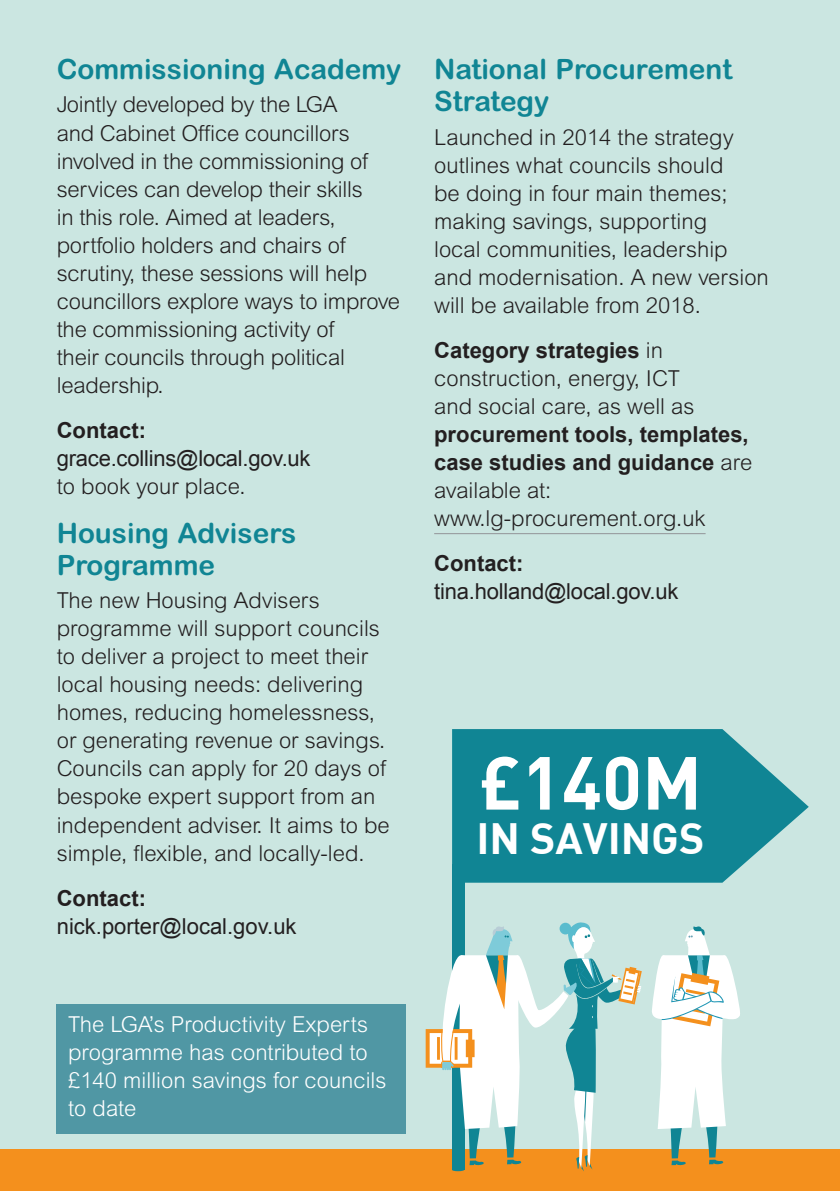
<style>
.page{position:relative;width:840px;height:1191px;background:#fff}
.page>*{position:absolute;margin:0;border:0;box-sizing:border-box;transform-origin:0 0}
.t1{font:73.8px "DIN Bold";color:#fff}
.t2{font:42.8px "DIN Bold";color:#fff}
.t3{font:700 28px/32px "Arial Rounded MT";color:#108594}
.t4{font:300 22px/28px "Arial MT Std";color:#231f20}
.t5{font:700 22px/28px "Arial";color:#231f20}
.t6{font:300 22px/28px "Arial MT Std";color:#fff}
.t7{font:22px "Arial";letter-spacing:-.01em;color:#231f20}
.s1{font-family:"Arial MT Std";font-weight:300}
</style>
<div class="page">
<div style="left:0;top:0;width:839px;height:1191px;background:#cbe6e1"></div>
<hr style="left:434px;top:533px;width:271px;height:1px;background:#939598">
<div style="left:0;top:1149px;width:839px;height:42px;background:#f4901d"></div>
<div style="left:57px;top:1004px;width:348px;height:130px;background:#5097a4"></div>
<div style="left:452px;top:864px;width:12px;height:306px;background:#108594"></div>
<svg style="left:452px;top:729px;width:356px;height:153px;background:#26909d"></svg>
<div style="left:425px;top:1029px;width:47px;height:38px;background:#f4901d"></div>
<div style="left:429px;top:1033px;width:39px;height:30px;background:#fff"></div>
<hr style="left:437px;top:1037px;width:2px;height:22px;background:#f4901d">
<svg style="left:438px;top:921px;width:203px;height:250px"></svg>
<svg style="left:652px;top:926px;width:88px;height:239px"></svg>
<p class="t3" style="left:57px;top:53px;width:346px">Commissioning Academy</p>
<p class="t4" style="left:57px;top:91px;width:344px">Jointly developed by the LGA<br>and Cabinet Office councillors involved in the commissioning of services can develop their skills<br>in this role. Aimed at leaders, portfolio holders and chairs of scrutiny, these sessions will help councillors explore ways to improve the commissioning activity of<br>their councils through political leadership.</p>
<p class="t5" style="left:57px;top:416px;width:91px">Contact:</p>
<p class="t7" style="left:57px;top:443px;width:255px">grace.collins@local.gov.uk</p>
<p class="t4" style="left:57px;top:472px;width:190px">to book your place.</p>
<p class="t3" style="left:57px;top:516px;width:241px">Housing Advisers<br>Programme</p>
<p class="t4" style="left:57px;top:586px;width:334px">The new Housing Advisers programme will support councils to deliver a project to meet their local housing needs: delivering homes, reducing homelessness, or generating revenue or savings.<br>Councils can apply for 20 days of bespoke expert support from an independent adviser. It aims to be simple, flexible, and locally-led.</p>
<p class="t5" style="left:57px;top:884px;width:91px">Contact:</p>
<p class="t7" style="left:57px;top:911px;width:241px">nick.porter@local.gov.uk</p>
<p class="t6" style="left:68px;top:1009px;width:320px">The LGA’s Productivity Experts programme has contributed to £140 million savings for councils to date</p>
<p class="t3" style="left:434px;top:53px;width:299px">National Procurement<br>Strategy</p>
<p class="t4" style="left:434px;top:123px;width:336px">Launched in 2014 the strategy outlines what councils should<br>be doing in four main themes; making savings, supporting<br>local communities, leadership and modernisation. A new version will be available from 2018.</p>
<p class="t5" style="left:434px;top:336px;width:230px">Category strategies <span class="s1">in</span></p>
<p class="t4" style="left:434px;top:364px;width:262px">construction, energy, ICT and social care, as well as</p>
<p class="t5" style="left:434px;top:420px;width:319px">procurement tools, templates, case studies and guidance <span class="s1">are</span></p>
<p class="t4" style="left:434px;top:476px;width:273px">available at: www.lg-procurement.org.uk</p>
<p class="t5" style="left:434px;top:549px;width:91px">Contact:</p>
<p class="t7" style="left:434px;top:576px;width:246px">tina.holland@local.gov.uk</p>
<h1 class="t1" style="left:478px;top:734px;width:224px">£140M</h1>
<h2 class="t2" style="left:476px;top:810px;width:229px">IN SAVINGS</h2>
</div>
